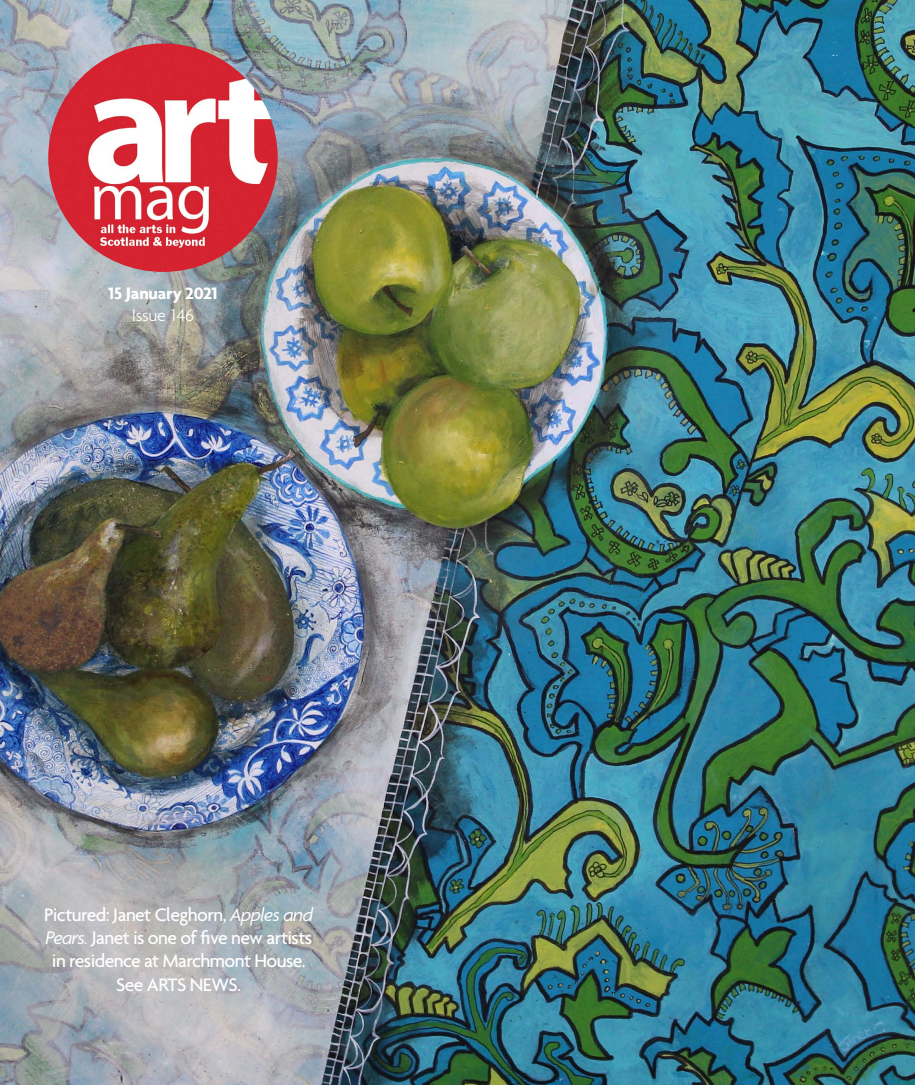
<style>
.page{position:relative;width:915px;height:1085px;background:#fff}
.page>*{position:absolute;margin:0;border:0;box-sizing:border-box;transform-origin:0 0}
.t1{font:500 19.5px/23.4px "Agenda";letter-spacing:-.03em;color:#fff;text-align:center}
.t2{font:700 18px "Agenda";letter-spacing:-.015em;color:#fff}
.t3{font:300 18px "Agenda";letter-spacing:-.02em;color:#fff}
.s1{font-weight:400;font-style:italic}
.s2{font-weight:300;font-style:italic}
</style>
<div class="page">
<img style="left:0;top:0;width:914px;height:1084px">
<img style="left:48px;top:43px;width:229px;height:229px">
<p class="t2" style="left:108px;top:282px;width:111px">15 January 2021</p>
<p class="t3" style="left:132px;top:305px;width:63px">Issue 146</p>
<p class="t1" style="left:44px;top:901px;width:270px">Pictured: Janet Cleghorn, <span class="s1">Apples and<br>Pears</span><span class="s2">.</span> Janet is one of five new artists in residence at Marchmont House.<br>See ARTS NEWS.</p>
</div>
